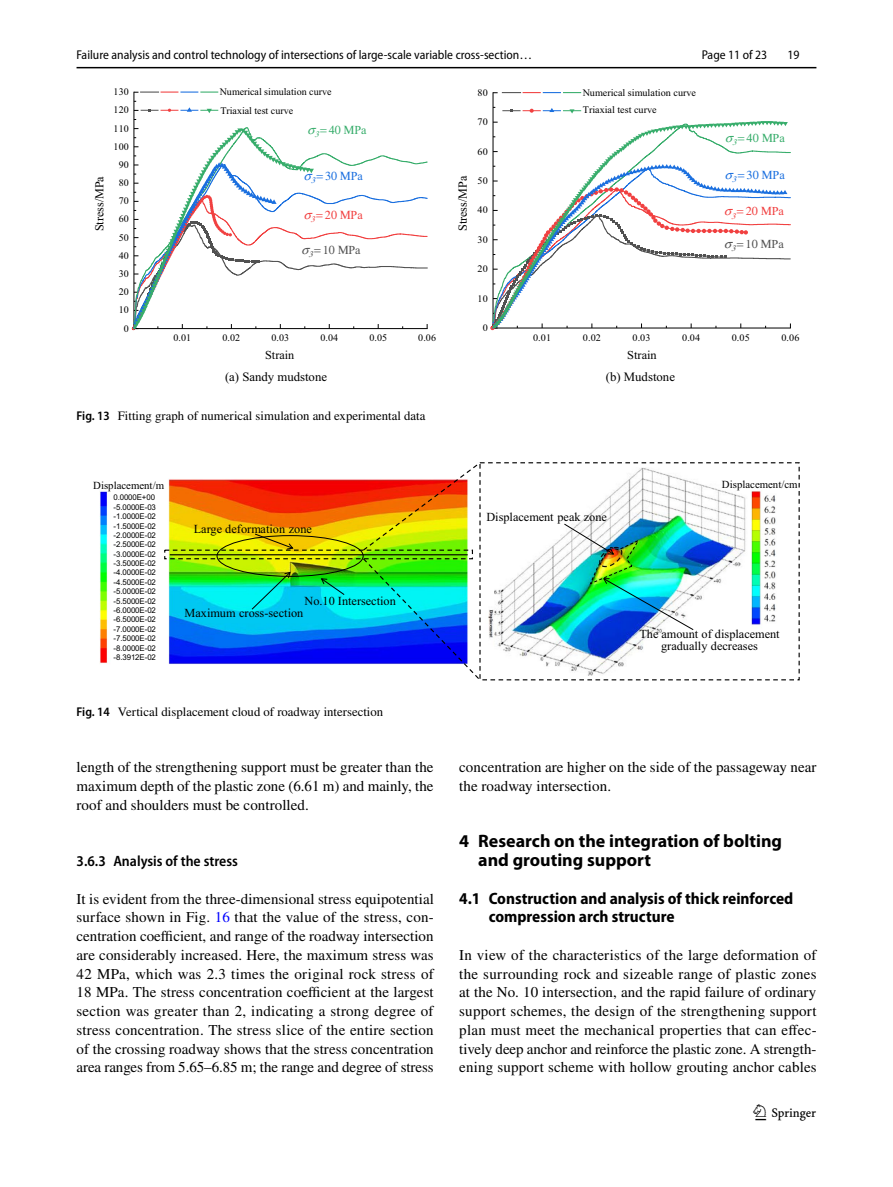
<style>
.page{position:relative;width:893px;height:1187px;background:#fff}
.page>*{position:absolute;margin:0;border:0;box-sizing:border-box;transform-origin:0 0}
.t1{font:22.5px "Springnew Regular 3";color:#000}
.t2{font:700 18px/18.8px "Myriad Pro";color:#000}
.t3{font:700 semi-condensed 16.5px/18.8px "Myriad Pro";color:#000}
.t4{font:15px/18.8px "STIX";letter-spacing:.005em;color:#000;text-align:justify}
.t5{font:600 semi-condensed 15px "Myriad Pro";color:#000}
.t6{font:12.75px "STIX";color:#000}
.t7{font:12.75px "Myriad Pro Semi Cn 3";color:#000}
.t8{font:12.75px "Times New Roman PSMT14";color:#000}
.t9{font:semi-condensed 12.75px "Myriad Pro";color:#000}
.t10{font:12.3px/11.9px "Times New Roman PSMT16";color:#000;text-align:center}
.t11{font:12.3px "Times New Roman PSMT15";color:#000}
.t12{font:12.15px "Times New Roman PSMT15";color:#000}
.t13{font:12.15px "Times New Roman PSMT15";color:#37ad6b}
.t14{font:12.15px "Times New Roman PSMT15";color:#1a6fdf}
.t15{font:12.15px "Times New Roman PSMT15";color:#f14040}
.t16{font:12.15px "Times New Roman PSMT15";color:#515151}
.t17{font:10.8px "Times New Roman PSMT16";color:#000}
.t18{font:10.05px "Times New Roman PSMT15";color:#000}
.t19{font:10.05px "Times New Roman PSMT14";letter-spacing:.005em;color:#000}
.t20{font:7.95px/9.4px "Arial";letter-spacing:-.015em;color:#000;text-align:justify}
.s1{font-family:"Myriad Pro";font-weight:600;font-stretch:semi-condensed}
.s2{color:#00f}
</style>
<div class="page">
<hr style="left:77px;top:67px;width:739px;height:1px;background:#000">
<hr style="left:134px;top:92px;width:1px;height:236px;background:#000">
<svg style="left:134px;top:91px;width:84px;height:2px"></svg>
<svg style="left:134px;top:101px;width:84px;height:12px"></svg>
<hr style="left:493px;top:93px;width:1px;height:235px;background:#000">
<svg style="left:493px;top:92px;width:88px;height:1px"></svg>
<svg style="left:502px;top:108px;width:79px;height:5px"></svg>
<img style="left:100px;top:491px;width:8px;height:173px">
<svg style="left:164px;top:462px;width:636px;height:218px"></svg>
<svg style="left:362px;top:462px;width:120px;height:89px"></svg>
<svg style="left:362px;top:557px;width:119px;height:123px"></svg>
<svg style="left:254px;top:533px;width:40px;height:17px"></svg>
<svg style="left:320px;top:577px;width:25px;height:18px"></svg>
<img style="left:563px;top:523px;width:131px;height:107px">
<svg style="left:251px;top:571px;width:40px;height:39px;background:#11d4a2"></svg>
<svg style="left:132px;top:119px;width:296px;height:211px"></svg>
<svg style="left:490px;top:121px;width:301px;height:209px"></svg>
<p class="t7" style="left:77px;top:48px;width:457px">Failure analysis and control technology of intersections of large‑scale variable cross‑section…</p>
<p class="t12" style="left:91px;top:231px;width:57px;rotate:-90deg">Stress/MPa</p>
<p class="t19" style="left:114px;top:85px;width:17px">130</p>
<p class="t19" style="left:114px;top:103px;width:17px">120</p>
<p class="t19" style="left:114px;top:121px;width:17px">110</p>
<p class="t19" style="left:114px;top:140px;width:17px">100</p>
<p class="t19" style="left:119px;top:158px;width:12px">90</p>
<p class="t19" style="left:119px;top:176px;width:12px">80</p>
<p class="t19" style="left:119px;top:194px;width:12px">70</p>
<p class="t19" style="left:119px;top:212px;width:12px">60</p>
<p class="t19" style="left:119px;top:230px;width:12px">50</p>
<p class="t19" style="left:119px;top:249px;width:12px">40</p>
<p class="t19" style="left:119px;top:267px;width:12px">30</p>
<p class="t19" style="left:119px;top:285px;width:12px">20</p>
<p class="t19" style="left:119px;top:303px;width:12px">10</p>
<p class="t19" style="left:124px;top:321px;width:7px">0</p>
<p class="t18" style="left:220px;top:85px;width:113px">Numerical simulation curve</p>
<p class="t18" style="left:220px;top:104px;width:74px">Triaxial test curve</p>
<p class="t13" style="left:354px;top:121px;width:14px">Pa</p>
<p class="t14" style="left:351px;top:167px;width:14px">Pa</p>
<p class="t15" style="left:351px;top:207px;width:14px">Pa</p>
<p class="t16" style="left:348px;top:241px;width:14px">Pa</p>
<p class="t11" style="left:455px;top:231px;width:57px;rotate:-90deg">Stress/MPa</p>
<p class="t18" style="left:478px;top:85px;width:12px">80</p>
<p class="t18" style="left:478px;top:115px;width:12px">70</p>
<p class="t18" style="left:478px;top:144px;width:12px">60</p>
<p class="t18" style="left:478px;top:174px;width:12px">50</p>
<p class="t18" style="left:478px;top:203px;width:12px">40</p>
<p class="t18" style="left:478px;top:232px;width:12px">30</p>
<p class="t18" style="left:478px;top:262px;width:12px">20</p>
<p class="t18" style="left:478px;top:291px;width:12px">10</p>
<p class="t18" style="left:483px;top:321px;width:7px">0</p>
<p class="t9" style="left:702px;top:48px;width:67px">Page 11 of 23</p>
<p class="t9" style="left:787px;top:48px;width:14px">19</p>
<p class="t18" style="left:583px;top:85px;width:115px">Numerical simulation curve</p>
<p class="t18" style="left:583px;top:103px;width:75px">Triaxial test curve</p>
<p class="t13" style="left:773px;top:130px;width:14px">Pa</p>
<p class="t14" style="left:772px;top:167px;width:14px">Pa</p>
<p class="t15" style="left:772px;top:203px;width:14px">Pa</p>
<p class="t16" style="left:772px;top:235px;width:14px">Pa</p>
<p class="t19" style="left:173px;top:331px;width:19px">0.01</p>
<p class="t19" style="left:223px;top:331px;width:19px">0.02</p>
<p class="t19" style="left:271px;top:331px;width:19px">0.03</p>
<p class="t19" style="left:320px;top:331px;width:19px">0.04</p>
<p class="t19" style="left:369px;top:331px;width:19px">0.05</p>
<p class="t19" style="left:418px;top:331px;width:19px">0.06</p>
<p class="t12" style="left:265px;top:346px;width:31px">Strain</p>
<p class="t18" style="left:533px;top:330px;width:19px">0.01</p>
<p class="t18" style="left:583px;top:330px;width:19px">0.02</p>
<p class="t18" style="left:633px;top:330px;width:19px">0.03</p>
<p class="t18" style="left:682px;top:330px;width:19px">0.04</p>
<p class="t18" style="left:732px;top:330px;width:19px">0.05</p>
<p class="t18" style="left:781px;top:330px;width:20px">0.06</p>
<p class="t12" style="left:627px;top:347px;width:31px">Strain</p>
<p class="t8" style="left:225px;top:368px;width:104px">(a) Sandy mudstone</p>
<p class="t8" style="left:606px;top:368px;width:71px">(b) Mudstone</p>
<p class="t6" style="left:77px;top:407px;width:350px"><span class="s1">Fig. 13</span> Fitting graph of numerical simulation and experimental data</p>
<p class="t17" style="left:93px;top:477px;width:72px">Displacement/m</p>
<p class="t17" style="left:722px;top:477px;width:77px">Displacement/cm</p>
<p class="t10" style="left:194px;top:522px;width:120px">Large deformation zone</p>
<p class="t20" style="left:113px;top:493px;width:44px">0.0000E+00 -5.0000E-03 -1.0000E-02 -1.5000E-02 -2.0000E-02 -2.5000E-02 -3.0000E-02 -3.5000E-02 -4.0000E-02 -4.5000E-02 -5.0000E-02 -5.5000E-02 -6.0000E-02 -6.5000E-02 -7.0000E-02 -7.5000E-02 -8.0000E-02 -8.3912E-02</p>
<p class="t10" style="left:486px;top:511px;width:122px">Displacement peak zone</p>
<p class="t10" style="left:304px;top:594px;width:93px">No.10 Intersection</p>
<p class="t10" style="left:185px;top:606px;width:120px">Maximum cross-section</p>
<p class="t10" style="left:639px;top:628px;width:142px">The amount of displacement gradually decreases</p>
<p class="t6" style="left:77px;top:702px;width:308px"><span class="s1">Fig. 14</span> Vertical displacement cloud of roadway intersection</p>
<p class="t4" style="left:77px;top:758px;width:359px">length of the strengthening support must be greater than the maximum depth of the plastic zone (6.61 m) and mainly, the roof and shoulders must be controlled.</p>
<p class="t5" style="left:77px;top:852px;width:163px">3.6.3 Analysis of the stress</p>
<p class="t4" style="left:77px;top:890px;width:359px">It is evident from the three-dimensional stress equipotential surface shown in Fig. <span class="s2">16</span> that the value of the stress, con&shy;centration coefficient, and range of the roadway intersection are considerably increased. Here, the maximum stress was 42 MPa, which was 2.3 times the original rock stress of 18 MPa. The stress concentration coefficient at the largest section was greater than 2, indicating a strong degree of stress concentration. The stress slice of the entire section of the crossing roadway shows that the stress concentration area ranges from 5.65–6.85 m; the range and degree of stress</p>
<p class="t4" style="left:459px;top:758px;width:359px">concentration are higher on the side of the passageway near the roadway intersection.</p>
<p class="t2" style="left:478px;top:831px;width:305px;text-indent:-19px">4 Research on the integration of bolting and grouting support</p>
<p class="t3" style="left:489px;top:888px;width:306px;text-indent:-29px">4.1 Construction and analysis of thick reinforced compression arch structure</p>
<p class="t4" style="left:459px;top:946px;width:359px">In view of the characteristics of the large deformation of the surrounding rock and sizeable range of plastic zones at the No. 10 intersection, and the rapid failure of ordinary support schemes, the design of the strengthening support plan must meet the mechanical properties that can effec&shy;tively deep anchor and reinforce the plastic zone. A strength&shy;ening support scheme with hollow grouting anchor cables</p>
<h1 class="t1" style="left:755px;top:1104px;width:62px">1 3</h1>
</div>
